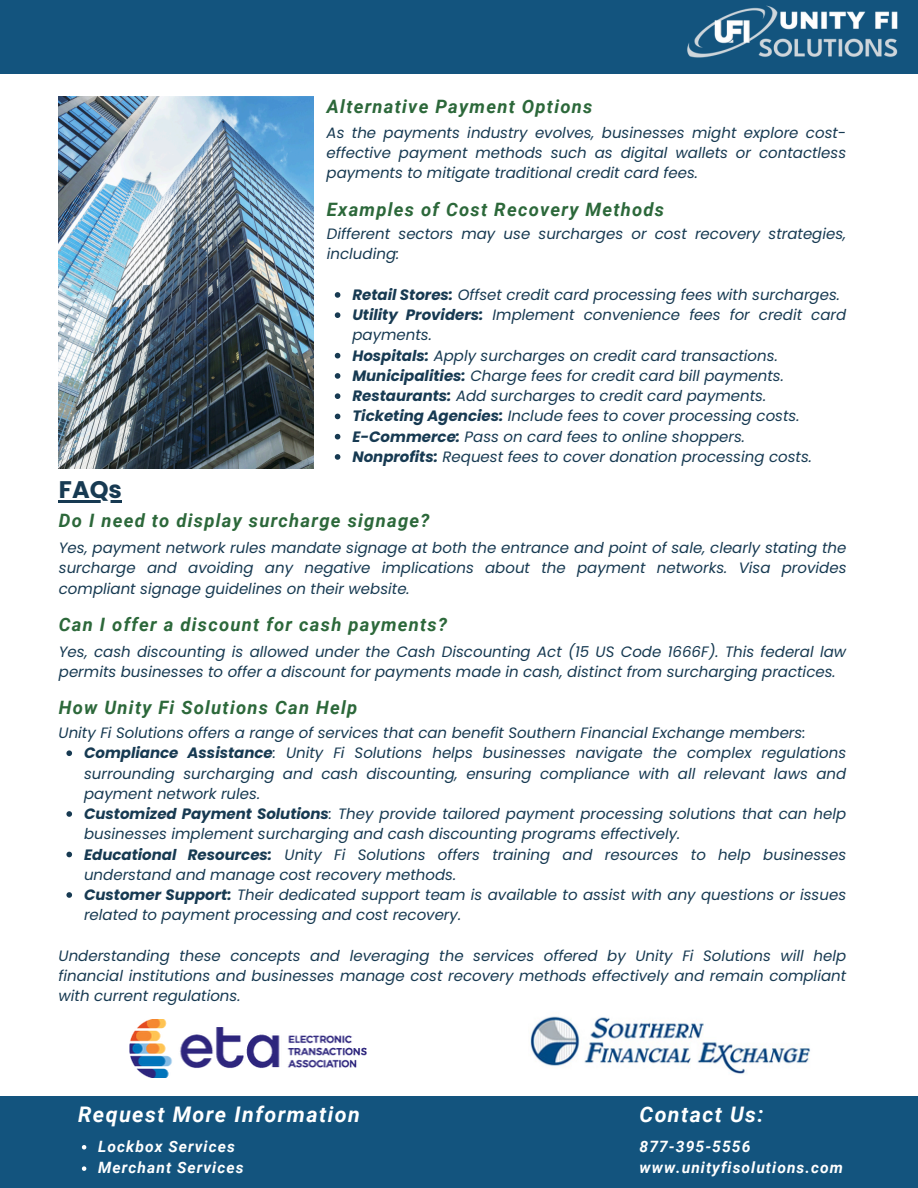
<style>
.page{position:relative;width:918px;height:1188px;background:#fff}
.page>*{position:absolute;margin:0;border:0;box-sizing:border-box;transform-origin:0 0}
.t1{font:700 24px "Poppins";color:#173a52}
.t2{font:italic 700 21.45px "Roboto";letter-spacing:.065em;color:#fff}
.t3{font:italic 700 18.45px "Roboto";letter-spacing:.065em;color:#2c683a}
.t4{font:italic 700 15.6px/21.3px "Roboto";letter-spacing:.065em;color:#fff}
.t5{font:italic 15px/20.2px "Poppins";color:#173a52}
.s1{font-weight:700}
</style>
<div class="page">
<img style="left:59px;top:96px;width:254px;height:373px">
<div style="left:0;top:0;width:918px;height:74px;background:#13547e"></div>
<img style="left:687px;top:5px;width:211px;height:53px">
<img style="left:130px;top:1019px;width:236px;height:59px">
<img style="left:530px;top:1016px;width:280px;height:58px">
<hr style="left:59px;top:500px;width:63px;height:2px;background:#173a52">
<svg style="left:335px;top:292px;width:5px;height:6px"></svg>
<svg style="left:335px;top:312px;width:5px;height:6px"></svg>
<svg style="left:335px;top:353px;width:5px;height:5px"></svg>
<svg style="left:335px;top:373px;width:5px;height:6px"></svg>
<svg style="left:335px;top:393px;width:5px;height:6px"></svg>
<svg style="left:335px;top:414px;width:5px;height:5px"></svg>
<svg style="left:335px;top:434px;width:5px;height:5px"></svg>
<svg style="left:335px;top:454px;width:5px;height:6px"></svg>
<svg style="left:66px;top:750px;width:6px;height:6px"></svg>
<svg style="left:66px;top:811px;width:6px;height:6px"></svg>
<svg style="left:66px;top:852px;width:6px;height:5px"></svg>
<svg style="left:66px;top:892px;width:6px;height:6px"></svg>
<div style="left:0;top:1096px;width:918px;height:92px;background:#13547e"></div>
<svg style="left:82px;top:1145px;width:4px;height:5px"></svg>
<svg style="left:82px;top:1166px;width:4px;height:5px"></svg>
<h2 class="t3" style="left:327px;top:96px;width:267px">Alternative Payment Options</h2>
<h4 class="t5" style="left:327px;top:123px;width:521px;text-align:justify">As the payments industry evolves, businesses might explore cost&shy;effective payment methods such as digital wallets or contactless payments to mitigate traditional credit card fees.</h4>
<h1 class="t1" style="left:59px;top:473px;width:65px">FAQs</h1>
<h3 class="t3" style="left:327px;top:198px;width:339px">Examples of Cost Recovery Methods</h3>
<p class="t5" style="left:327px;top:224px;width:521px">Different sectors may use surcharges or cost recovery strategies, including:</p>
<p class="t5" style="left:352px;top:285px;width:489px"><span class="s1">Retail Stores:</span> Offset credit card processing fees with surcharges.</p>
<p class="t5" style="left:352px;top:305px;width:495px"><span class="s1">Utility Providers:</span> Implement convenience fees for credit card payments.</p>
<p class="t5" style="left:352px;top:345px;width:427px"><span class="s1">Hospitals:</span> Apply surcharges on credit card transactions.</p>
<p class="t5" style="left:352px;top:366px;width:433px"><span class="s1">Municipalities:</span> Charge fees for credit card bill payments.</p>
<p class="t5" style="left:352px;top:386px;width:415px"><span class="s1">Restaurants:</span> Add surcharges to credit card payments.</p>
<p class="t5" style="left:352px;top:406px;width:449px"><span class="s1">Ticketing Agencies:</span> Include fees to cover processing costs.</p>
<p class="t5" style="left:352px;top:426px;width:394px"><span class="s1">E-Commerce:</span> Pass on card fees to online shoppers.</p>
<p class="t5" style="left:352px;top:447px;width:461px"><span class="s1">Nonprofits:</span> Request fees to cover donation processing costs.</p>
<h3 class="t3" style="left:59px;top:510px;width:372px">Do I need to display surcharge signage?</h3>
<p class="t5" style="left:59px;top:538px;width:789px;text-align:justify">Yes, payment network rules mandate signage at both the entrance and point of sale, clearly stating the surcharge and avoiding any negative implications about the payment networks. Visa provides compliant signage guidelines on their website.</p>
<h3 class="t3" style="left:59px;top:614px;width:390px">Can I offer a discount for cash payments?</h3>
<p class="t5" style="left:59px;top:641px;width:789px">Yes, cash discounting is allowed under the Cash Discounting Act (15 US Code 1666F). This federal law permits businesses to offer a discount for payments made in cash, distinct from surcharging practices.</p>
<h3 class="t3" style="left:59px;top:697px;width:300px">How Unity Fi Solutions Can Help</h3>
<p class="t5" style="left:59px;top:723px;width:749px">Unity Fi Solutions offers a range of services that can benefit Southern Financial Exchange members:</p>
<p class="t5" style="left:84px;top:743px;width:764px;text-align:justify"><span class="s1">Compliance Assistance</span>: Unity Fi Solutions helps businesses navigate the complex regulations surrounding surcharging and cash discounting, ensuring compliance with all relevant laws and payment network rules.</p>
<p class="t5" style="left:84px;top:804px;width:764px"><span class="s1">Customized Payment Solutions</span>: They provide tailored payment processing solutions that can help businesses implement surcharging and cash discounting programs effectively.</p>
<p class="t5" style="left:84px;top:844px;width:764px"><span class="s1">Educational Resources:</span> Unity Fi Solutions offers training and resources to help businesses understand and manage cost recovery methods.</p>
<p class="t5" style="left:84px;top:885px;width:764px"><span class="s1">Customer Support:</span> Their dedicated support team is available to assist with any questions or issues related to payment processing and cost recovery.</p>
<p class="t5" style="left:59px;top:945px;width:789px;text-align:justify">Understanding these concepts and leveraging the services offered by Unity Fi Solutions will help financial institutions and businesses manage cost recovery methods effectively and remain compliant with current regulations.</p>
<p class="t2" style="left:78px;top:1102px;width:283px">Request More Information</p>
<p class="t4" style="left:98px;top:1136px;width:138px">Lockbox Services</p>
<h2 class="t4" style="left:98px;top:1157px;width:147px">Merchant Services</h2>
<p class="t2" style="left:640px;top:1102px;width:125px">Contact Us:</p>
<p class="t4" style="left:640px;top:1136px;width:205px">877-395-5556 www.unityfisolutions.com</p>
</div>
